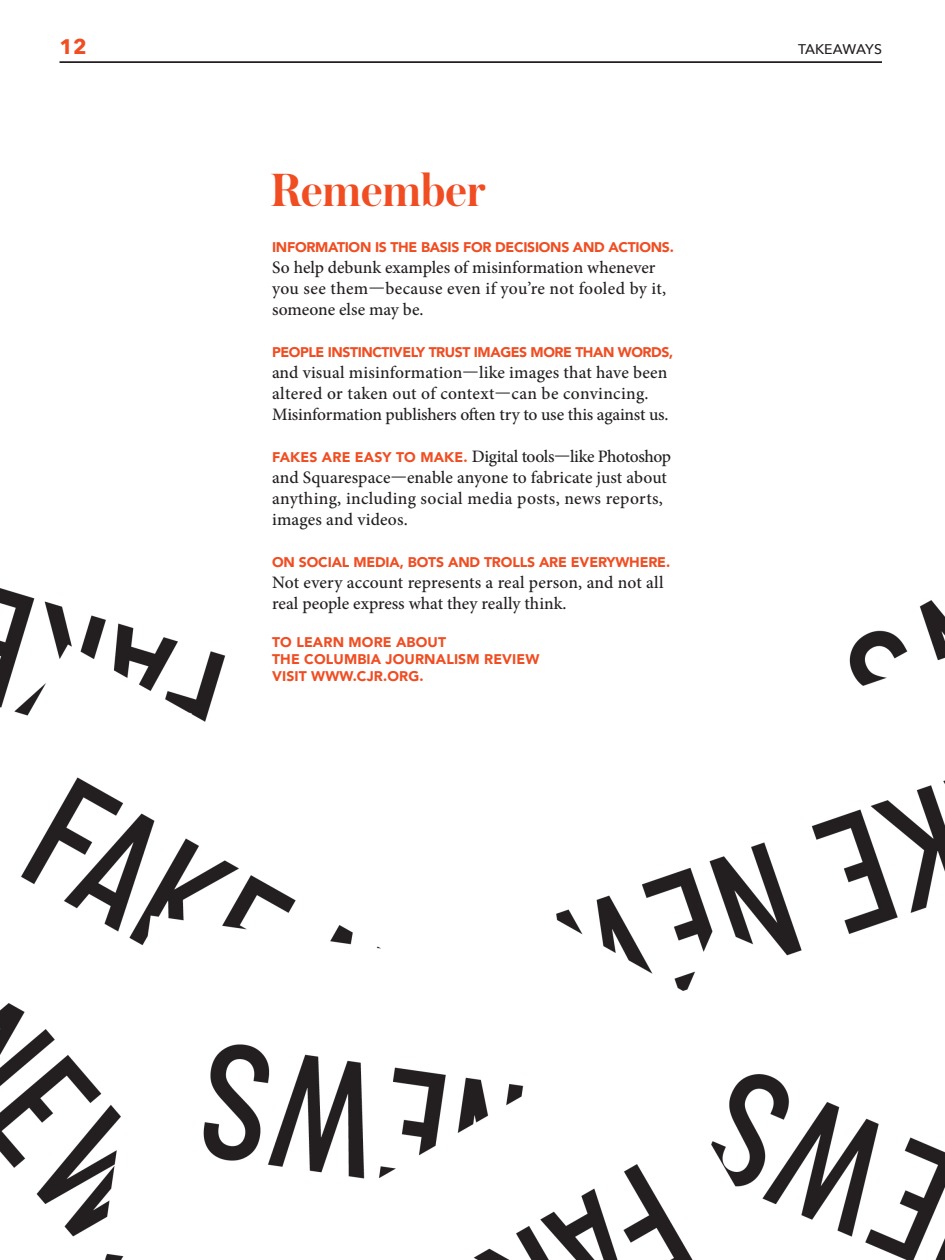
<style>
.page{position:relative;width:945px;height:1260px;background:#fff}
.page>*{position:absolute;margin:0;border:0;box-sizing:border-box;transform-origin:0 0}
.t1{font:600 49px "Austin";color:#f04d22}
.t2{font:700 21px "Avenir Next";color:#f04d22}
.t3{font:500 17.5px/21px "Minion Pro";letter-spacing:.005em;color:#231f20}
.t4{font:900 14px "Avenir";letter-spacing:-.01em;color:#f04d22}
.t5{font:900 14px/16.8px "Avenir";letter-spacing:.01em;color:#f04d22}
.t6{font:900 14px "Avenir";letter-spacing:-.03em;color:#f04d22}
.t7{font:500 14px "Avenir Next";letter-spacing:-.005em;color:#231f20}
.s1{font-family:"Avenir";font-weight:900;font-size:14px;color:#f04d22}
</style>
<div class="page">
<img style="left:0;top:588px;width:945px;height:672px">
<hr style="left:60px;top:61px;width:822px;height:2px;background:#231f20">
<p class="t2" style="left:60px;top:28px;width:29px">12</p>
<p class="t7" style="left:798px;top:37px;width:85px">TAKEAWAYS</p>
<p class="t1" style="left:270px;top:155px;width:216px">Remember</p>
<p class="t4" style="left:272px;top:235px;width:403px">INFORMATION IS THE BASIS FOR DECISIONS AND ACTIONS.</p>
<p class="t3" style="left:272px;top:257px;width:396px">So help debunk examples of misinformation whenever you see them—because even if you’re not fooled by it, someone else may be.</p>
<p class="t6" style="left:272px;top:340px;width:403px">PEOPLE INSTINCTIVELY TRUST IMAGES MORE THAN WORDS,</p>
<p class="t3" style="left:272px;top:362px;width:398px">and visual misinformation—like images that have been altered or taken out of context—can be convincing.<br>Misinformation publishers often try to use this against us.</p>
<p class="t3" style="left:272px;top:446px;width:400px"><span class="s1">FAKES ARE EASY TO MAKE.</span> Digital tools—like Photoshop and Squarespace—enable anyone to fabricate just about anything, including social media posts, news reports, images and videos.</p>
<p class="t4" style="left:272px;top:550px;width:400px">ON SOCIAL MEDIA, BOTS AND TROLLS ARE EVERYWHERE.</p>
<p class="t3" style="left:272px;top:572px;width:393px">Not every account represents a real person, and not all real people express what they really think.</p>
<p class="t5" style="left:272px;top:633px;width:269px">TO LEARN MORE ABOUT<br>THE COLUMBIA JOURNALISM REVIEW</p>
<p class="t5" style="left:272px;top:667px;width:153px">VISIT WWW.CJR.ORG.</p>
</div>
